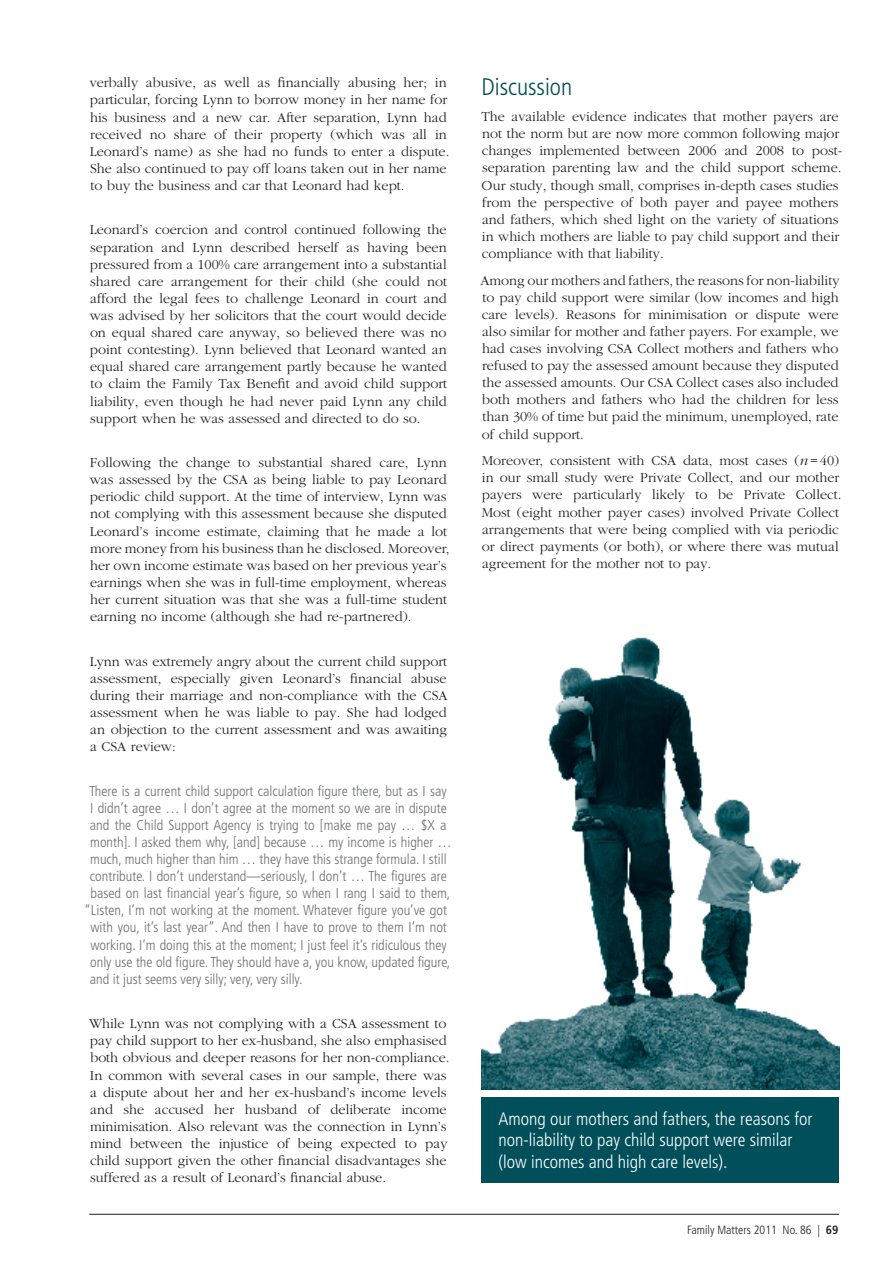
<style>
.page{position:relative;width:893px;height:1263px;background:#fff}
.page>*{position:absolute;margin:0;border:0;box-sizing:border-box;transform-origin:0 0}
.Heading_1{font:300 condensed 24px "Frutiger LT";color:#004f5a}
.t1{font:300 condensed 18px/21.6px "Frutiger LT";color:#fff}
.Body_Text{font:300 14.25px/17.1px "Garamond";color:#231f20}
.t2{font:300 condensed 14.25px "Frutiger LT";color:#6d6f71}
.t3{font:300 condensed 12px "Frutiger LT";color:#231f20}
.s1{font-style:italic}
.s2{font-weight:700}
</style>
<div class="page">
<hr style="left:89px;top:1214px;width:750px;height:1px;background:#231f20">
<div style="left:481px;top:1097px;width:358px;height:85px;background:#004f5a"></div>
<img style="left:481px;top:637px;width:358px;height:452px">
<p class="Body_Text" style="left:90px;top:75px;width:361px">verbally abusive, as well as financially abusing her; in particular, forcing Lynn to borrow money in her name for his business and a new car. After separation, Lynn had received no share of their property (which was all in Leonard’s name) as she had no funds to enter a dispute.<br>She also continued to pay off loans taken out in her name to buy the business and car that Leonard had kept.</p>
<p class="Body_Text" style="left:90px;top:222px;width:359px;text-align:justify">Leonard’s coercion and control continued following the separation and Lynn described herself as having been pressured from a 100% care arrangement into a substantial shared care arrangement for their child (she could not afford the legal fees to challenge Leonard in court and was advised by her solicitors that the court would decide on equal shared care anyway, so believed there was no point contesting). Lynn believed that Leonard wanted an equal shared care arrangement partly because he wanted to claim the Family Tax Benefit and avoid child support liability, even though he had never paid Lynn any child support when he was assessed and directed to do so.</p>
<p class="Body_Text" style="left:90px;top:454px;width:361px">Following the change to substantial shared care, Lynn was assessed by the CSA as being liable to pay Leonard periodic child support. At the time of interview, Lynn was not complying with this assessment because she disputed Leonard’s income estimate, claiming that he made a lot more money from his business than he disclosed. Moreover, her own income estimate was based on her previous year’s earnings when she was in full-time employment, whereas her current situation was that she was a full-time student earning no income (although she had re-partnered).</p>
<p class="Body_Text" style="left:90px;top:653px;width:359px;text-align:justify">Lynn was extremely angry about the current child support assessment, especially given Leonard’s financial abuse during their marriage and non-compliance with the CSA assessment when he was liable to pay. She had lodged an objection to the current assessment and was awaiting a CSA review:</p>
<p class="t2" style="left:89px;top:783px;width:359px">There is a current child support calculation figure there, but as I say</p>
<p class="t2" style="left:90px;top:800px;width:358px">I didn’t agree … I don’t agree at the moment so we are in dispute</p>
<p class="t2" style="left:90px;top:817px;width:358px">and the Child Support Agency is trying to [make me pay … $X a</p>
<p class="t2" style="left:90px;top:834px;width:363px">month]. I asked them why, [and] because … my income is higher …</p>
<p class="t2" style="left:90px;top:851px;width:358px">much, much higher than him … they have this strange formula. I still</p>
<p class="t2" style="left:90px;top:868px;width:358px">contribute. I don’t understand—seriously, I don’t … The figures are</p>
<p class="t2" style="left:90px;top:885px;width:361px">based on last financial year’s figure, so when I rang I said to them,</p>
<p class="t2" style="left:84px;top:902px;width:364px">“Listen, I’m not working at the moment. Whatever figure you’ve got</p>
<p class="t2" style="left:90px;top:919px;width:358px">with you, it’s last year”. And then I have to prove to them I’m not</p>
<p class="t2" style="left:90px;top:936px;width:358px">working. I’m doing this at the moment; I just feel it’s ridiculous they</p>
<p class="t2" style="left:90px;top:954px;width:362px">only use the old figure. They should have a, you know, updated figure,</p>
<p class="t2" style="left:90px;top:971px;width:214px">and it just seems very silly; very, very silly.</p>
<p class="Body_Text" style="left:89px;top:1015px;width:362px">While Lynn was not complying with a CSA assessment to pay child support to her ex-husband, she also emphasised both obvious and deeper reasons for her non-compliance.<br>In common with several cases in our sample, there was a dispute about her and her ex-husband’s income levels and she accused her husband of deliberate income minimisation. Also relevant was the connection in Lynn’s mind between the injustice of being expected to pay child support given the other financial disadvantages she suffered as a result of Leonard’s financial abuse.</p>
<p class="Heading_1" style="left:481px;top:73px;width:92px">Discussion</p>
<p class="Body_Text" style="left:481px;top:108px;width:362px">The available evidence indicates that mother payers are not the norm but are now more common following major changes implemented between 2006 and 2008 to post&shy;separation parenting law and the child support scheme.<br>Our study, though small, comprises in-depth cases studies from the perspective of both payer and payee mothers and fathers, which shed light on the variety of situations in which mothers are liable to pay child support and their compliance with that liability.</p>
<p class="Body_Text" style="left:480px;top:272px;width:360px;text-align:justify">Among our mothers and fathers, the reasons for non-liability to pay child support were similar (low incomes and high care levels). Reasons for minimisation or dispute were also similar for mother and father payers. For example, we had cases involving CSA Collect mothers and fathers who refused to pay the assessed amount because they disputed the assessed amounts. Our CSA Collect cases also included both mothers and fathers who had the children for less than 30% of time but paid the minimum, unemployed, rate of child support.</p>
<p class="Body_Text" style="left:482px;top:452px;width:361px">Moreover, consistent with CSA data, most cases (<span class="s1">n</span>=40) in our small study were Private Collect, and our mother payers were particularly likely to be Private Collect.<br>Most (eight mother payer cases) involved Private Collect arrangements that were being complied with via periodic or direct payments (or both), or where there was mutual agreement for the mother not to pay.</p>
<p class="t1" style="left:498px;top:1108px;width:316px">Among our mothers and fathers, the reasons for non-liability to pay child support were similar (low incomes and high care levels).</p>
<p class="t3" style="left:687px;top:1223px;width:153px">Family Matters 2011 No. 86 | <span class="s2">69</span></p>
</div>
